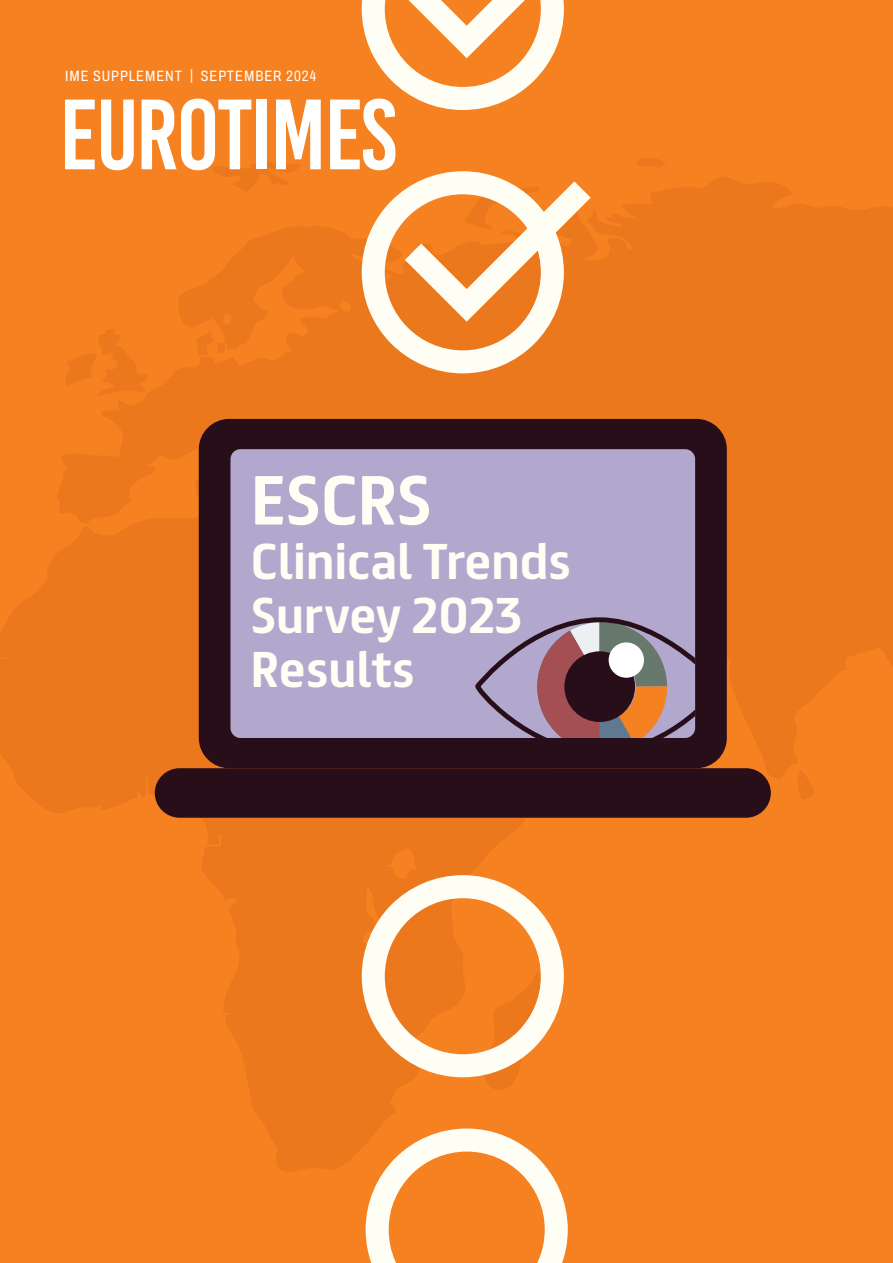
<style>
.page{position:relative;width:893px;height:1263px;background:#f58120}
.page>*{position:absolute;margin:0;border:0;box-sizing:border-box;transform-origin:0 0}
.t1{font:700 62.25px "FS Truman";color:#fffef4}
.t2{font:700 45px/54px "FS Truman";color:#fffef4}
.t3{font:15px "Archivo Condensed";letter-spacing:.07em;color:#fff}
</style>
<div class="page">
<div style="left:199px;top:419px;width:528px;height:349px;background:#270e19;border-radius:30px"></div>
<div style="left:155px;top:768px;width:616px;height:50px;background:#270e19;border-radius:25px"></div>
<div style="left:230px;top:449px;width:465px;height:289px;background:#b2a8ce;border-radius:10px"></div>
<svg style="left:362px;top:875px;width:202px;height:202px"></svg>
<svg style="left:366px;top:1128px;width:202px;height:135px"></svg>
<svg style="left:475px;top:617px;width:220px;height:121px"></svg>
<svg style="left:65px;top:100px;width:30px;height:69px"></svg>
<svg style="left:101px;top:100px;width:33px;height:70px"></svg>
<svg style="left:142px;top:99px;width:109px;height:71px"></svg>
<div style="left:256px;top:100px;width:11px;height:69px;background:#fff"></div>
<svg style="left:276px;top:100px;width:45px;height:69px"></svg>
<svg style="left:330px;top:0;width:261px;height:373px"></svg>
<p class="t3" style="left:65px;top:65px;width:253px">IME SUPPLEMENT | SEPTEMBER 2024</p>
<p class="t1" style="left:251px;top:446px;width:182px">ESCRS</p>
<p class="t2" style="left:251px;top:530px;width:321px">Clinical Trends<br>Survey 2023<br>Results</p>
</div>
